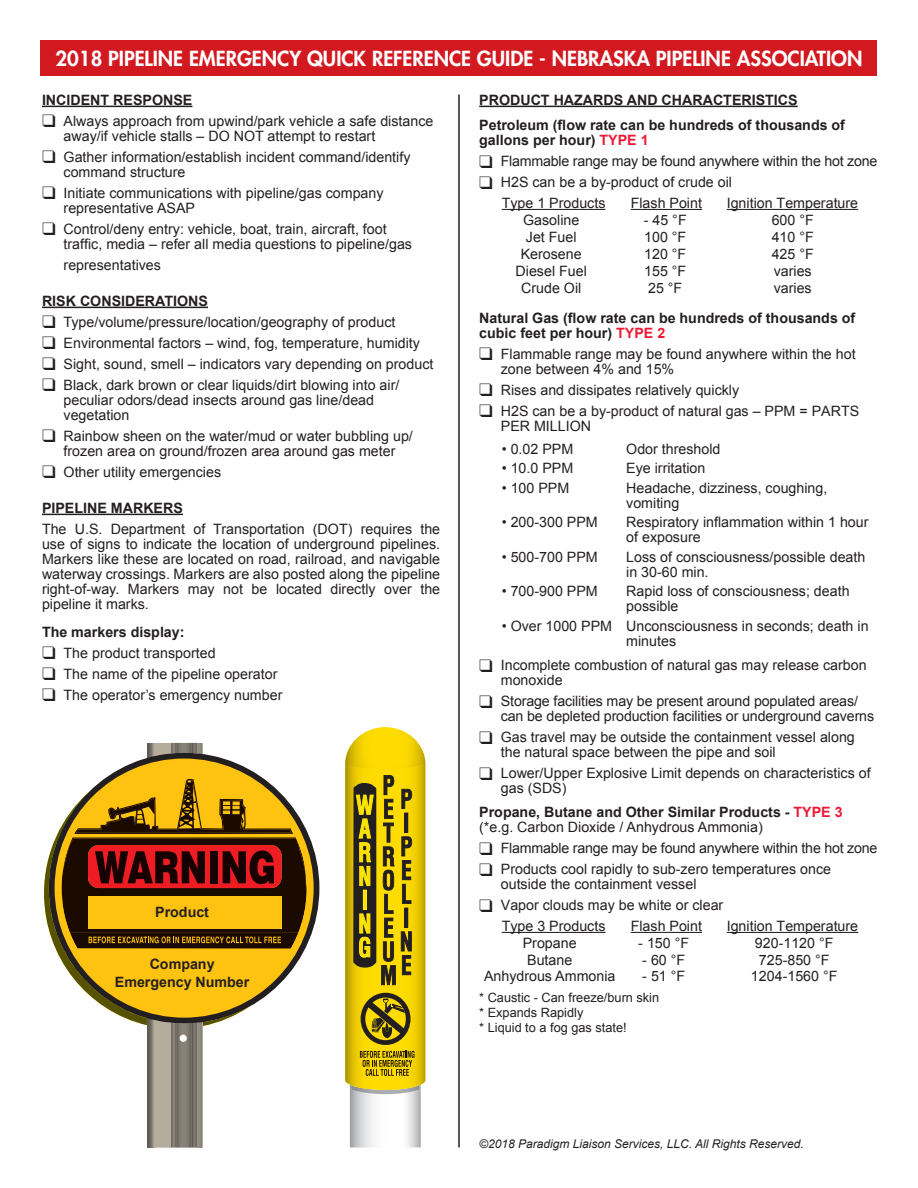
<style>
.page{position:relative;width:918px;height:1188px;background:#fff}
.page>*{position:absolute;margin:0;border:0;box-sizing:border-box;transform-origin:0 0}
.t1{font:800 20.25px "Futura";color:#fff}
.t2{font:14.25px/15px "Arial";color:#231f20}
.t3{font:700 14.25px/15px "Arial";color:#231f20}
.t4{font:12.75px "Arial";color:#231f20}
.t5{font:italic 12px "Arial";color:#231f20}
.s1{color:#ed1a36}
</style>
<div class="page">
<div style="left:40px;top:40px;width:838px;height:36px;background:#d21920"></div>
<hr style="left:458px;top:94px;width:2px;height:1054px;background:#231f20">
<hr style="left:479px;top:106px;width:319px;height:1px;background:#231f20">
<hr style="left:502px;top:209px;width:104px;height:1px;background:#231f20">
<hr style="left:631px;top:209px;width:71px;height:1px;background:#231f20">
<hr style="left:727px;top:209px;width:131px;height:1px;background:#231f20">
<hr style="left:502px;top:932px;width:104px;height:1px;background:#231f20">
<hr style="left:631px;top:932px;width:71px;height:1px;background:#231f20">
<hr style="left:727px;top:932px;width:131px;height:1px;background:#231f20">
<hr style="left:42px;top:106px;width:150px;height:1px;background:#231f20">
<hr style="left:42px;top:307px;width:166px;height:1px;background:#231f20">
<hr style="left:42px;top:514px;width:141px;height:1px;background:#231f20">
<svg style="left:345px;top:727px;width:80px;height:421px;background:#c5af2d"></svg>
<hr style="left:147px;top:743px;width:1px;height:405px;background:#5b564f">
<hr style="left:148px;top:743px;width:1px;height:405px;background:#5e5951">
<hr style="left:149px;top:743px;width:1px;height:405px;background:#635d56">
<hr style="left:150px;top:743px;width:1px;height:405px;background:#6d685f">
<hr style="left:151px;top:743px;width:1px;height:405px;background:#7a746b">
<hr style="left:152px;top:743px;width:1px;height:405px;background:#878177">
<hr style="left:153px;top:743px;width:1px;height:405px;background:#9b9388">
<hr style="left:154px;top:743px;width:1px;height:405px;background:#b4ab9d">
<div style="left:155px;top:743px;width:15px;height:405px;background:#b6ac9e"></div>
<div style="left:170px;top:743px;width:6px;height:405px;background:#b5ab9d"></div>
<hr style="left:197px;top:743px;width:1px;height:405px;background:#9a9387">
<hr style="left:198px;top:743px;width:1px;height:405px;background:#968f84">
<hr style="left:199px;top:743px;width:1px;height:405px;background:#938c81">
<hr style="left:200px;top:743px;width:1px;height:405px;background:#8f887d">
<hr style="left:201px;top:743px;width:1px;height:405px;background:#8b857a">
<hr style="left:202px;top:743px;width:1px;height:405px;background:#878177">
<img style="left:171px;top:743px;width:26px;height:405px">
<div style="left:180px;top:1035px;width:7px;height:7px;background:#fff;border-radius:50%"></div>
<svg style="left:137px;top:753px;width:182px;height:182px"></svg>
<svg style="left:104px;top:761px;width:207px;height:184px"></svg>
<svg style="left:44px;top:779px;width:263px;height:247px"></svg>
<div style="left:88px;top:896px;width:194px;height:33px;background:#fec210"></div>
<p class="t1" style="left:56px;top:46px;width:808px">2018 PIPELINE EMERGENCY QUICK REFERENCE GUIDE - NEBRASKA PIPELINE ASSOCIATION</p>
<p class="t3" style="left:479px;top:93px;width:320px">PRODUCT HAZARDS AND CHARACTERISTICS</p>
<p class="t3" style="left:479px;top:118px;width:367px">Petroleum (flow rate can be hundreds of thousands of gallons per hour) <span class="s1">TYPE 1</span></p>
<p class="t2" style="left:479px;top:154px;width:400px">❑ Flammable range may be found anywhere within the hot zone</p>
<p class="t2" style="left:479px;top:175px;width:254px">❑ H2S can be a by-product of crude oil</p>
<p class="t2" style="left:502px;top:196px;width:105px">Type 1 Products</p>
<p class="t2" style="left:631px;top:196px;width:73px">Flash Point</p>
<p class="t2" style="left:727px;top:196px;width:133px">Ignition Temperature</p>
<p class="t2" style="left:523px;top:213px;width:58px">Gasoline</p>
<p class="t2" style="left:644px;top:213px;width:44px">- 45 °F</p>
<p class="t2" style="left:772px;top:213px;width:44px">600 °F</p>
<p class="t2" style="left:526px;top:230px;width:52px">Jet Fuel</p>
<p class="t2" style="left:644px;top:230px;width:44px">100 °F</p>
<p class="t2" style="left:772px;top:230px;width:44px">410 °F</p>
<p class="t2" style="left:521px;top:247px;width:62px">Kerosene</p>
<p class="t2" style="left:644px;top:247px;width:44px">120 °F</p>
<p class="t2" style="left:772px;top:247px;width:44px">425 °F</p>
<p class="t2" style="left:516px;top:264px;width:73px">Diesel Fuel</p>
<p class="t2" style="left:644px;top:264px;width:44px">155 °F</p>
<p class="t2" style="left:774px;top:264px;width:40px">varies</p>
<p class="t2" style="left:521px;top:281px;width:62px">Crude Oil</p>
<p class="t2" style="left:648px;top:281px;width:36px">25 °F</p>
<p class="t2" style="left:774px;top:281px;width:40px">varies</p>
<p class="t3" style="left:479px;top:311px;width:378px">Natural Gas (flow rate can be hundreds of thousands of cubic feet per hour) <span class="s1">TYPE 2</span></p>
<p class="t2" style="left:501px;top:346px;width:356px;text-indent:-22px">❑ Flammable range may be found anywhere within the hot zone between 4% and 15%</p>
<p class="t2" style="left:479px;top:382px;width:261px">❑ Rises and dissipates relatively quickly</p>
<p class="t2" style="left:501px;top:403px;width:360px;text-indent:-22px">❑ H2S can be a by-product of natural gas – PPM = PARTS<br>PER MILLION</p>
<p class="t2" style="left:502px;top:441px;width:73px">• 0.02 PPM</p>
<p class="t2" style="left:626px;top:441px;width:96px">Odor threshold</p>
<p class="t2" style="left:502px;top:461px;width:73px">• 10.0 PPM</p>
<p class="t2" style="left:626px;top:461px;width:81px">Eye irritation</p>
<p class="t2" style="left:502px;top:480px;width:69px">• 100 PPM</p>
<p class="t2" style="left:626px;top:480px;width:203px">Headache, dizziness, coughing, vomiting</p>
<p class="t2" style="left:502px;top:515px;width:98px">• 200-300 PPM</p>
<p class="t2" style="left:626px;top:515px;width:244px">Respiratory inflammation within 1 hour of exposure</p>
<p class="t2" style="left:502px;top:549px;width:98px">• 500-700 PPM</p>
<p class="t2" style="left:626px;top:549px;width:241px">Loss of consciousness/possible death in 30-60 min.</p>
<p class="t2" style="left:502px;top:584px;width:98px">• 700-900 PPM</p>
<p class="t2" style="left:626px;top:584px;width:225px">Rapid loss of consciousness; death possible</p>
<p class="t2" style="left:626px;top:618px;width:244px;text-indent:-125px">• Over 1000 PPM Unconsciousness in seconds; death in minutes</p>
<p class="t2" style="left:501px;top:658px;width:367px;text-indent:-22px">❑ Incomplete combustion of natural gas may release carbon monoxide</p>
<p class="t2" style="left:501px;top:694px;width:375px;text-indent:-22px">❑ Storage facilities may be present around populated areas/ can be depleted production facilities or underground caverns</p>
<p class="t2" style="left:501px;top:730px;width:356px;text-indent:-22px">❑ Gas travel may be outside the containment vessel along the natural space between the pipe and soil</p>
<p class="t2" style="left:501px;top:766px;width:371px;text-indent:-22px">❑ Lower/Upper Explosive Limit depends on characteristics of gas (SDS)</p>
<p class="t3" style="left:479px;top:805px;width:365px">Propane, Butane and Other Similar Products - <span class="s1">TYPE 3</span></p>
<p class="t2" style="left:479px;top:820px;width:285px">(*e.g. Carbon Dioxide / Anhydrous Ammonia)</p>
<p class="t2" style="left:479px;top:841px;width:400px">❑ Flammable range may be found anywhere within the hot zone</p>
<p class="t2" style="left:501px;top:862px;width:332px;text-indent:-22px">❑ Products cool rapidly to sub-zero temperatures once outside the containment vessel</p>
<p class="t2" style="left:479px;top:898px;width:246px">❑ Vapor clouds may be white or clear</p>
<p class="t2" style="left:502px;top:919px;width:105px">Type 3 Products</p>
<p class="t2" style="left:631px;top:919px;width:73px">Flash Point</p>
<p class="t2" style="left:727px;top:919px;width:133px">Ignition Temperature</p>
<p class="t2" style="left:523px;top:936px;width:55px">Propane</p>
<p class="t2" style="left:638px;top:936px;width:52px">- 150 °F</p>
<p class="t2" style="left:755px;top:936px;width:80px">920-1120 °F</p>
<p class="t2" style="left:527px;top:952px;width:47px">Butane</p>
<p class="t2" style="left:642px;top:952px;width:44px">- 60 °F</p>
<p class="t2" style="left:759px;top:952px;width:72px">725-850 °F</p>
<p class="t2" style="left:484px;top:969px;width:133px">Anhydrous Ammonia</p>
<p class="t2" style="left:642px;top:969px;width:44px">- 51 °F</p>
<p class="t2" style="left:751px;top:969px;width:88px">1204-1560 °F</p>
<p class="t4" style="left:479px;top:989px;width:181px">* Caustic - Can freeze/burn skin</p>
<p class="t4" style="left:479px;top:1004px;width:106px">* Expands Rapidly</p>
<p class="t4" style="left:479px;top:1019px;width:149px">* Liquid to a fog gas state!</p>
<p class="t3" style="left:42px;top:93px;width:152px">INCIDENT RESPONSE</p>
<p class="t2" style="left:64px;top:114px;width:371px;text-indent:-22px">❑ Always approach from upwind/park vehicle a safe distance away/if vehicle stalls – DO NOT attempt to restart</p>
<p class="t2" style="left:64px;top:150px;width:348px;text-indent:-22px">❑ Gather information/establish incident command/identify command structure</p>
<p class="t2" style="left:64px;top:186px;width:321px;text-indent:-22px">❑ Initiate communications with pipeline/gas company representative ASAP</p>
<p class="t2" style="left:64px;top:222px;width:350px;text-indent:-22px">❑ Control/deny entry: vehicle, boat, train, aircraft, foot traffic, media – refer all media questions to pipeline/gas</p>
<p class="t2" style="left:64px;top:258px;width:99px">representatives</p>
<p class="t3" style="left:42px;top:294px;width:168px">RISK CONSIDERATIONS</p>
<p class="t2" style="left:42px;top:315px;width:355px">❑ Type/volume/pressure/location/geography of product</p>
<p class="t2" style="left:42px;top:336px;width:380px">❑ Environmental factors – wind, fog, temperature, humidity</p>
<p class="t2" style="left:42px;top:357px;width:393px">❑ Sight, sound, smell – indicators vary depending on product</p>
<p class="t2" style="left:42px;top:378px;width:359px;text-align:center">❑ Black, dark brown or clear liquids/dirt blowing into air/ peculiar odors/dead insects around gas line/dead</p>
<p class="t2" style="left:64px;top:408px;width:67px">vegetation</p>
<p class="t2" style="left:42px;top:429px;width:372px;text-align:center">❑ Rainbow sheen on the water/mud or water bubbling up/ frozen area on ground/frozen area around gas meter</p>
<p class="t2" style="left:42px;top:465px;width:181px">❑ Other utility emergencies</p>
<p class="t3" style="left:42px;top:501px;width:142px">PIPELINE MARKERS</p>
<p class="t2" style="left:42px;top:522px;width:400px;text-align:justify">The U.S. Department of Transportation (DOT) requires the use of signs to indicate the location of underground pipelines.<br>Markers like these are located on road, railroad, and navigable waterway crossings. Markers are also posted along the pipeline right-of-way. Markers may not be located directly over the pipeline it marks.</p>
<p class="t3" style="left:42px;top:625px;width:144px">The markers display:</p>
<p class="t2" style="left:42px;top:645px;width:175px">❑ The product transported</p>
<p class="t2" style="left:42px;top:666px;width:237px">❑ The name of the pipeline operator</p>
<p class="t2" style="left:42px;top:687px;width:242px">❑ The operator’s emergency number</p>
<p class="t3" style="left:155px;top:905px;width:55px">Product</p>
<p class="t3" style="left:150px;top:957px;width:66px">Company</p>
<p class="t3" style="left:115px;top:975px;width:136px">Emergency Number</p>
<p class="t5" style="left:479px;top:1136px;width:326px">©2018 Paradigm Liaison Services, LLC. All Rights Reserved.</p>
</div>
